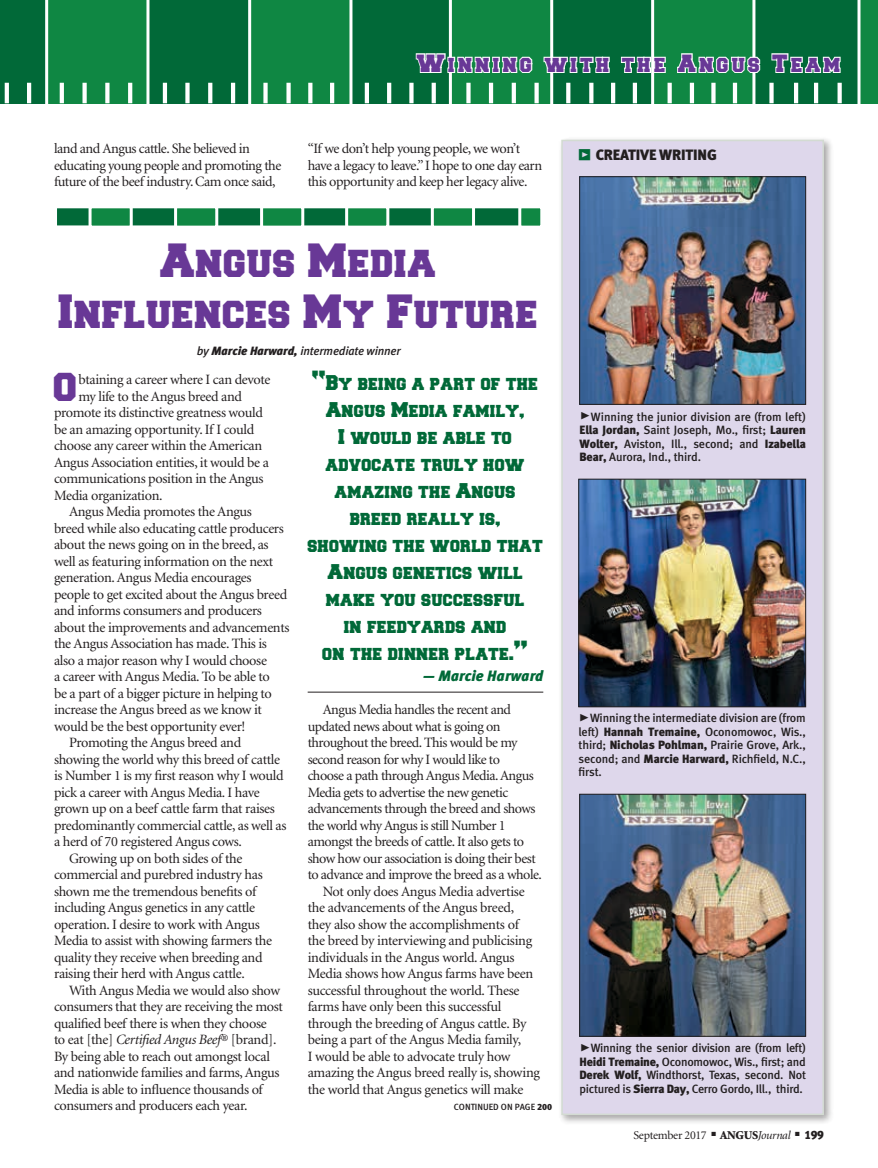
<style>
.page{position:relative;width:878px;height:1168px;background:#fff}
.page>*{position:absolute;margin:0;border:0;box-sizing:border-box;transform-origin:0 0}
.headline{font:40.5px/51px "Freshman";letter-spacing:.01em;color:#683896;text-align:center}
.Drop_Cap{font:34.05px "Freshman";color:#683896}
.table_footnotes{font:21px "Freshman";letter-spacing:.15em;color:#683896}
.pull_quote{font:18px/27px "Freshman";letter-spacing:.005em;color:#016938;text-align:center}
.subhead{font:15px "Meta Black LF";letter-spacing:-.01em;color:#231f20}
.pull_quote-2{font:italic 15px "Meta Black LF";letter-spacing:.01em;color:#016938}
.body_text{font:14.25px/16.5px "Minion";letter-spacing:-.025em;color:#231f20}
.Drop_Cap-2{font:14.25px "Minion";letter-spacing:-.025em;color:#231f20}
.cutlines{font:12px/13.5px "Meta Medium LF";letter-spacing:-.015em;color:#231f20;text-align:justify}
.byline{font:italic 12px "Meta Medium LF";letter-spacing:-.01em;color:#231f20}
.t1{font:12px "Minion";letter-spacing:-.025em;color:#231f20}
.t2{font:9px "Meta Medium LF";color:#231f20}
.s1{font-family:"Meta Black LF"}
.s2{font-style:italic}
.s3{font-size:27px}
.s4{font-family:"Meta Black Expert";color:#016938}
.s5{font-family:"Meta Black Caps Expert";font-size:21px}
.s6{font-weight:900}
</style>
<div class="page">
<div style="left:0;top:0;width:857px;height:103px;background:#016938"></div>
<div style="left:45px;top:0;width:104px;height:103px;background:#0f8743"></div>
<div style="left:248px;top:0;width:104px;height:103px;background:#0f8743"></div>
<svg style="left:857px;top:0;width:21px;height:103px;background:#30975d"></svg>
<svg style="left:837px;top:83px;width:4px;height:20px"></svg>
<hr style="left:814px;top:83px;width:4px;height:20px;background:#fff">
<hr style="left:794px;top:83px;width:4px;height:20px;background:#fff">
<svg style="left:769px;top:83px;width:4px;height:20px"></svg>
<hr style="left:611px;top:83px;width:4px;height:20px;background:#fff">
<svg style="left:409px;top:83px;width:4px;height:20px"></svg>
<svg style="left:387px;top:83px;width:4px;height:20px"></svg>
<hr style="left:365px;top:83px;width:4px;height:20px;background:#fff">
<hr style="left:330px;top:83px;width:4px;height:20px;background:#fff">
<svg style="left:308px;top:83px;width:4px;height:20px"></svg>
<div style="left:286px;top:83px;width:5px;height:20px;background:#fff"></div>
<svg style="left:263px;top:83px;width:4px;height:20px"></svg>
<hr style="left:231px;top:83px;width:4px;height:20px;background:#fff">
<svg style="left:208px;top:83px;width:4px;height:20px"></svg>
<svg style="left:185px;top:83px;width:4px;height:20px"></svg>
<hr style="left:163px;top:83px;width:4px;height:20px;background:#fff">
<svg style="left:128px;top:83px;width:4px;height:20px"></svg>
<svg style="left:105px;top:83px;width:4px;height:20px"></svg>
<div style="left:82px;top:83px;width:5px;height:20px;background:#fff"></div>
<svg style="left:60px;top:83px;width:4px;height:20px"></svg>
<hr style="left:27px;top:83px;width:4px;height:20px;background:#fff">
<svg style="left:5px;top:83px;width:4px;height:20px"></svg>
<svg style="left:414px;top:0;width:196px;height:103px;background:#2c8c5a"></svg>
<svg style="left:619px;top:0;width:142px;height:103px;background:#31925d"></svg>
<svg style="left:770px;top:52px;width:71px;height:22px"></svg>
<div style="left:558px;top:136px;width:275px;height:988px;background:#231f20;opacity:.4"></div>
<div style="left:561px;top:140px;width:263px;height:975px;background:#ded7eb;border:2px solid #d3dbd2"></div>
<img style="left:581px;top:796px;width:222px;height:238px">
<div style="left:579px;top:794px;width:226px;height:242px;border:1px solid #231f20"></div>
<img style="left:581px;top:178px;width:222px;height:224px">
<div style="left:579px;top:176px;width:226px;height:228px;border:1px solid #231f20"></div>
<img style="left:580px;top:481px;width:223px;height:224px">
<div style="left:578px;top:479px;width:227px;height:228px;border:1px solid #231f20"></div>
<div style="left:54px;top:205px;width:482px;height:23px;background:#016938;border:3px solid #fff"></div>
<div style="left:88px;top:205px;width:45px;height:24px;background:#0f8743;border:3px solid #fff"></div>
<div style="left:174px;top:205px;width:44px;height:24px;background:#0f8743;border:3px solid #fff"></div>
<div style="left:260px;top:205px;width:44px;height:24px;background:#0f8743;border:3px solid #fff"></div>
<div style="left:345px;top:205px;width:44px;height:24px;background:#0f8743;border:3px solid #fff"></div>
<div style="left:431px;top:205px;width:44px;height:24px;background:#0f8743;border:3px solid #fff"></div>
<div style="left:518px;top:205px;width:25px;height:24px;background:#0f8743;border:3px solid #fff"></div>
<hr style="left:308px;top:692px;width:235px;height:1px;background:#231f20">
<p class="table_footnotes" style="left:417px;top:54px;width:425px">Winning with the Angus Team</p>
<p class="body_text" style="left:54px;top:141px;width:229px">land and Angus cattle. She believed in educating young people and promoting the future of the beef industry. Cam once said,</p>
<p class="body_text" style="left:308px;top:141px;width:236px">“If we don’t help young people, we won’t have a legacy to leave.” I hope to one day earn this opportunity and keep her legacy alive.</p>
<p class="headline" style="left:59px;top:237px;width:481px">Angus Media<br>Influences My Future</p>
<p class="byline" style="left:197px;top:344px;width:206px">by <span class="s1">Marcie Harward,</span> intermediate winner</p>
<p class="Drop_Cap" style="left:54px;top:372px;width:25px">O</p>
<p class="Drop_Cap-2" style="left:78px;top:372px;width:193px">btaining a career where I can devote</p>
<p class="Drop_Cap-2" style="left:78px;top:389px;width:165px">my life to the Angus breed and</p>
<p class="Drop_Cap-2" style="left:54px;top:405px;width:210px">promote its distinctive greatness would</p>
<p class="Drop_Cap-2" style="left:54px;top:422px;width:202px">be an amazing opportunity. If I could</p>
<p class="Drop_Cap-2" style="left:54px;top:438px;width:210px">choose any career within the American</p>
<p class="Drop_Cap-2" style="left:54px;top:455px;width:216px">Angus Association entities, it would be a</p>
<p class="Drop_Cap-2" style="left:54px;top:471px;width:211px">communications position in the Angus</p>
<p class="Drop_Cap-2" style="left:54px;top:488px;width:110px">Media organization.</p>
<p class="body_text" style="left:54px;top:504px;width:237px;text-indent:15px">Angus Media promotes the Angus<br>breed while also educating cattle producers about the news going on in the breed, as well as featuring information on the next generation. Angus Media encourages people to get excited about the Angus breed and informs consumers and producers about the improvements and advancements the Angus Association has made. This is also a major reason why I would choose<br>a career with Angus Media. To be able to<br>be a part of a bigger picture in helping to increase the Angus breed as we know it would be the best opportunity ever!</p>
<p class="body_text" style="left:54px;top:735px;width:234px;text-indent:15px">Promoting the Angus breed and showing the world why this breed of cattle is Number 1 is my first reason why I would pick a career with Angus Media. I have grown up on a beef cattle farm that raises predominantly commercial cattle, as well as a herd of 70 registered Angus cows.</p>
<p class="body_text" style="left:54px;top:850px;width:219px;text-indent:15px">Growing up on both sides of the commercial and purebred industry has shown me the tremendous benefits of including Angus genetics in any cattle operation. I desire to work with Angus Media to assist with showing farmers the quality they receive when breeding and raising their herd with Angus cattle.</p>
<p class="body_text" style="left:54px;top:982px;width:230px;text-indent:15px">With Angus Media we would also show consumers that they are receiving the most qualified beef there is when they choose<br>to eat [the] <span class="s2">Certified Angus Beef</span>® [brand].<br>By being able to reach out amongst local and nationwide families and farms, Angus Media is able to influence thousands of consumers and producers each year.</p>
<p class="pull_quote" style="left:308px;top:371px;width:237px"><span class="s3">“</span>By being a part of the<br>Angus Media family,<br>I would be able to advocate truly how amazing the Angus breed really is,<br>showing the world that<br>Angus genetics will make you successful<br>in feedyards and<br>on the dinner plate.<span class="s3">”</span></p>
<p class="pull_quote-2" style="left:423px;top:667px;width:121px">— Marcie Harward</p>
<p class="body_text" style="left:308px;top:702px;width:236px;text-indent:15px">Angus Media handles the recent and updated news about what is going on throughout the breed. This would be my second reason for why I would like to<br>choose a path through Angus Media. Angus Media gets to advertise the new genetic advancements through the breed and shows the world why Angus is still Number 1 amongst the breeds of cattle. It also gets to show how our association is doing their best to advance and improve the breed as a whole.</p>
<p class="body_text" style="left:308px;top:883px;width:234px;text-indent:15px">Not only does Angus Media advertise the advancements of the Angus breed, they also show the accomplishments of<br>the breed by interviewing and publicising individuals in the Angus world. Angus Media shows how Angus farms have been successful throughout the world. These farms have only been this successful through the breeding of Angus cattle. By being a part of the Angus Media family,<br>I would be able to advocate truly how amazing the Angus breed really is, showing the world that Angus genetics will make</p>
<p class="t2" style="left:454px;top:1102px;width:100px">CONTINUED ON PAGE <span class="s1">200</span></p>
<p class="subhead" style="left:578px;top:146px;width:140px"><span class="s4">z</span> CREATIVE WRITING</p>
<p class="cutlines" style="left:579px;top:410px;width:228px"><span class="s5">@</span>Winning the junior division are (from left)<br><span class="s1">Ella Jordan,</span> Saint Joseph, Mo., first; <span class="s1">Lauren Wolter,</span> Aviston, Ill., second; and <span class="s1">Izabella Bear,</span> Aurora, Ind., third.</p>
<p class="cutlines" style="left:578px;top:711px;width:229px"><span class="s5">@</span>Winning the intermediate division are (from left) <span class="s1">Hannah Tremaine,</span> Oconomowoc, Wis., third; <span class="s1">Nicholas Pohlman,</span> Prairie Grove, Ark., second; and <span class="s1">Marcie Harward,</span> Richfield, N.C., first.</p>
<p class="cutlines" style="left:579px;top:1041px;width:228px"><span class="s5">@</span>Winning the senior division are (from left)<br><span class="s1">Heidi Tremaine,</span> Oconomowoc, Wis., first; and <span class="s1">Derek Wolf,</span> Windthorst, Texas, second. Not pictured is <span class="s1">Sierra Day,</span> Cerro Gordo, Ill., third.</p>
<p class="t1" style="left:633px;top:1129px;width:192px">September 2017 ■ <span class="s6">ANGUS</span><span class="s2">Journal</span> ■ <span class="s1">199</span></p>
</div>
